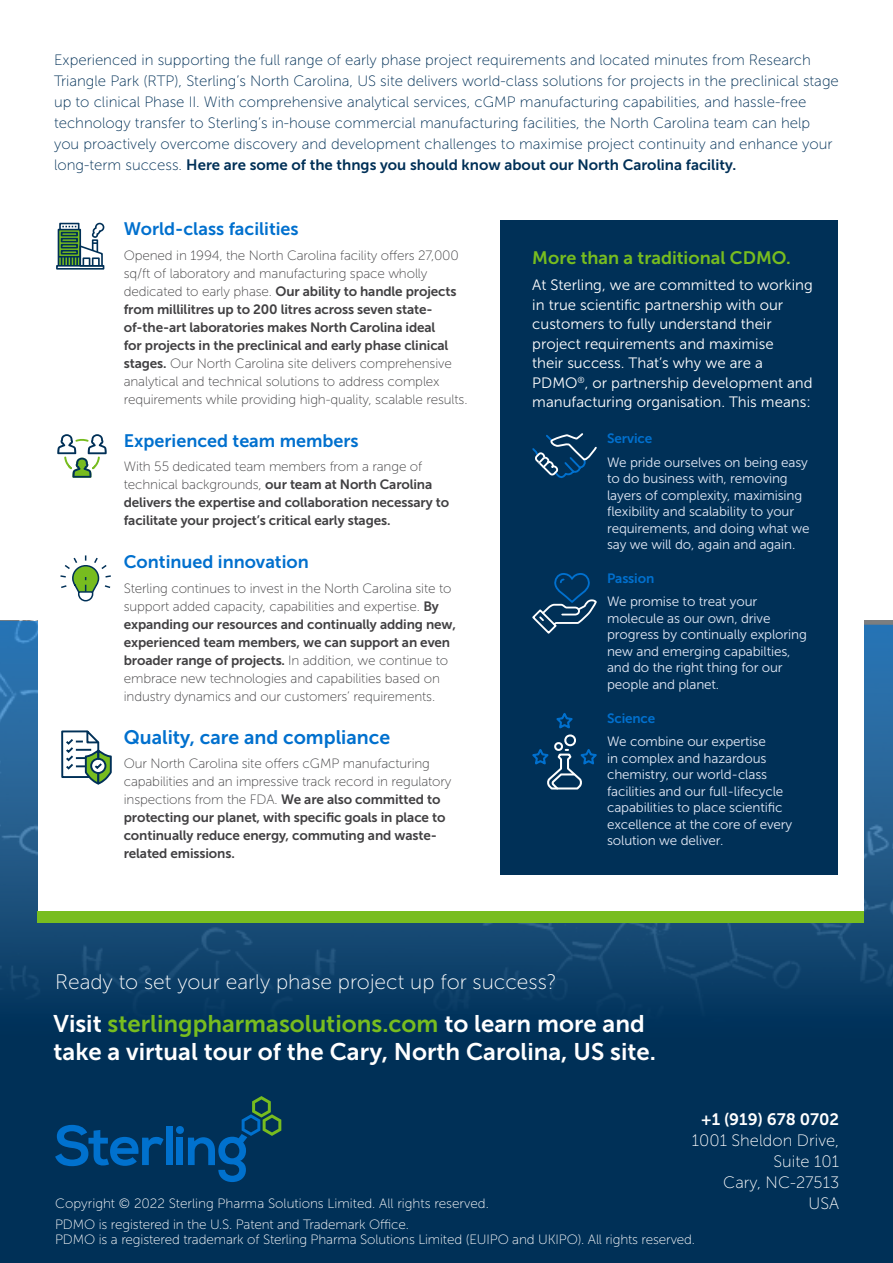
<style>
.page{position:relative;width:893px;height:1263px;background:#fff}
.page>*{position:absolute;margin:0;border:0;box-sizing:border-box;transform-origin:0 0}
.t1{font:24px/28.5px "Museo Sans 700";color:#fff}
.t2{font:21px "Museo Sans 100";color:#fff}
.t3{font:19.5px "Museo Sans 700";color:#0070ce}
.t4{font:18px "Museo Sans 700";color:#0070ce}
.t5{font:18px "Museo Sans 700";color:#78bd1f}
.t6{font:16.5px/21px "Museo Sans 100";color:#fff;text-align:right}
.t7{font:16.5px "Museo Sans 700";color:#fff}
.t8{font:15px/21px "Museo Sans 100";color:#003057}
.t9{font:15px/19.5px "Museo Sans 300";color:#fff}
.t10{font:15px "Museo Sans 700";color:#003057}
.t11{font:13.5px/18px "Museo Sans 100";letter-spacing:-.01em;color:#414042}
.t12{font:13.5px/18px "Museo Sans 700";letter-spacing:-.01em;color:#414042}
.t13{font:13.5px/16.5px "Museo Sans 300";letter-spacing:-.01em;color:#e1e8f5}
.t14{font:13.5px/15px "Museo Sans 100";letter-spacing:-.01em;color:#fff}
.t15{font:13.5px "Museo Sans 700";letter-spacing:-.01em;color:#0070ce}
.s1{font-family:"Museo Sans 100"}
.s2{font-family:"Museo Sans 700"}
.s3{color:#78bd1f}
</style>
<div class="page">
<div style="left:0;top:621px;width:893px;height:642px;background:#003057"></div>
<svg style="left:0;top:621px;width:893px;height:391px;fill:#12456f"></svg>
<div style="left:38px;top:457px;width:825px;height:465px;background:#fff"></div>
<div style="left:37px;top:911px;width:826px;height:11px;background:#78bd1f"></div>
<svg style="left:55px;top:1125px;width:109px;height:41px"></svg>
<div style="left:166px;top:1126px;width:7px;height:39px;background:#0071ce"></div>
<svg style="left:176px;top:1096px;width:105px;height:86px"></svg>
<svg style="left:57px;top:434px;width:50px;height:44px"></svg>
<svg style="left:60px;top:555px;width:51px;height:46px"></svg>
<div style="left:56px;top:265px;width:48px;height:5px;border:2px solid #003057"></div>
<div style="left:58px;top:229px;width:23px;height:38px;border:2px solid #003057"></div>
<div style="left:59px;top:223px;width:20px;height:7px;border:2px solid #003057"></div>
<hr style="left:58px;top:256px;width:22px;height:2px;background:#003057">
<svg style="left:61px;top:222px;width:44px;height:45px"></svg>
<div style="left:501px;top:220px;width:337px;height:655px;background:#003057"></div>
<svg style="left:61px;top:730px;width:51px;height:54px"></svg>
<svg style="left:532px;top:433px;width:65px;height:45px"></svg>
<svg style="left:532px;top:573px;width:65px;height:61px"></svg>
<svg style="left:532px;top:713px;width:65px;height:76px"></svg>
<p class="t8" style="left:54px;top:50px;width:786px">Experienced in supporting the full range of early phase project requirements and located minutes from Research Triangle Park (RTP), Sterling’s North Carolina, US site delivers world-class solutions for projects in the preclinical stage up to clinical Phase II. With comprehensive analytical services, cGMP manufacturing capabilities, and hassle-free technology transfer to Sterling’s in-house commercial manufacturing facilities, the North Carolina team can help you proactively overcome discovery and development challenges to maximise project continuity and enhance your</p>
<p class="t10" style="left:54px;top:157px;width:684px"><span class="s1">long-term success.</span> Here are some of the thngs you should know about our North Carolina facility.</p>
<h3 class="t4" style="left:124px;top:219px;width:176px">World-class facilities</h3>
<p class="t11" style="left:124px;top:246px;width:337px">Opened in 1994, the North Carolina facility offers 27,000 sq/ft of laboratory and manufacturing space wholly</p>
<p class="t12" style="left:124px;top:282px;width:334px"><span class="s1">dedicated to early phase.</span> Our ability to handle projects from millilitres up to 200 litres across seven state&shy;of-the-art laboratories makes North Carolina ideal for projects in the preclinical and early phase clinical</p>
<p class="t11" style="left:124px;top:354px;width:345px"><span class="s2">stages.</span> Our North Carolina site delivers comprehensive analytical and technical solutions to address complex requirements while providing high-quality, scalable results.</p>
<h3 class="t4" style="left:124px;top:430px;width:236px">Experienced team members</h3>
<p class="t11" style="left:124px;top:458px;width:300px">With 55 dedicated team members from a range of</p>
<p class="t12" style="left:124px;top:476px;width:327px"><span class="s1">technical backgrounds,</span> our team at North Carolina delivers the expertise and collaboration necessary to facilitate your project’s critical early stages.</p>
<h3 class="t4" style="left:124px;top:552px;width:187px">Continued innovation</h3>
<p class="t11" style="left:124px;top:579px;width:329px">Sterling continues to invest in the North Carolina site to support added capacity, capabilities and expertise. <span class="s2">By</span></p>
<p class="t12" style="left:124px;top:615px;width:334px">expanding our resources and continually adding new, experienced team members, we can support an even broader range of projects. <span class="s1">In addition, we continue to</span></p>
<p class="t11" style="left:124px;top:669px;width:318px">embrace new technologies and capabilities based on industry dynamics and our customers’ requirements.</p>
<h3 class="t3" style="left:124px;top:726px;width:268px">Quality, care and compliance</h3>
<p class="t11" style="left:124px;top:755px;width:329px">Our North Carolina site offers cGMP manufacturing capabilities and an impressive track record in regulatory inspections from the FDA. <span class="s2">We are also committed to</span></p>
<p class="t12" style="left:124px;top:809px;width:323px">protecting our planet, with specific goals in place to continually reduce energy, commuting and waste&shy;related emissions.</p>
<h3 class="t5" style="left:532px;top:248px;width:260px">More than a traditional CDMO.</h3>
<p class="t9" style="left:532px;top:275px;width:282px">At Sterling, we are committed to working in true scientific partnership with our customers to fully understand their project requirements and maximise<br>their success. That’s why we are a PDMO<sup>®</sup>, or partnership development and manufacturing organisation. This means:</p>
<p class="t15" style="left:607px;top:431px;width:47px">Service</p>
<p class="t13" style="left:607px;top:454px;width:204px">We pride ourselves on being easy to do business with, removing layers of complexity, maximising flexibility and scalability to your requirements, and doing what we say we will do, again and again.</p>
<p class="t15" style="left:607px;top:571px;width:49px">Passion</p>
<p class="t13" style="left:607px;top:593px;width:201px">We promise to treat your molecule as our own, drive progress by continually exploring new and emerging capabilties, and do the right thing for our people and planet.</p>
<p class="t15" style="left:607px;top:711px;width:50px">Science</p>
<p class="t13" style="left:607px;top:733px;width:187px">We combine our expertise<br>in complex and hazardous chemistry, our world-class facilities and our full-lifecycle capabilities to place scientific excellence at the core of every solution we deliver.</p>
<h2 class="t2" style="left:55px;top:970px;width:503px">Ready to set your early phase project up for success?</h2>
<h1 class="t1" style="left:54px;top:1009px;width:604px">Visit <span class="s3">sterlingpharmasolutions.com</span> to learn more and take a virtual tour of the Cary, North Carolina, US site.</h1>
<p class="t7" style="left:701px;top:1110px;width:139px">+1 (919) 678 0702</p>
<p class="t6" style="left:692px;top:1130px;width:149px">1001 Sheldon Drive,<br>Suite 101<br>Cary, NC-27513<br>USA</p>
<p class="t14" style="left:55px;top:1217px;width:641px">PDMO is registered in the U.S. Patent and Trademark Office.<br>PDMO is a registered trademark of Sterling Pharma Solutions Limited (EUIPO and UKIPO). All rights reserved.</p>
<p class="t14" style="left:55px;top:1195px;width:435px">Copyright © 2022 Sterling Pharma Solutions Limited. All rights reserved.</p>
</div>
